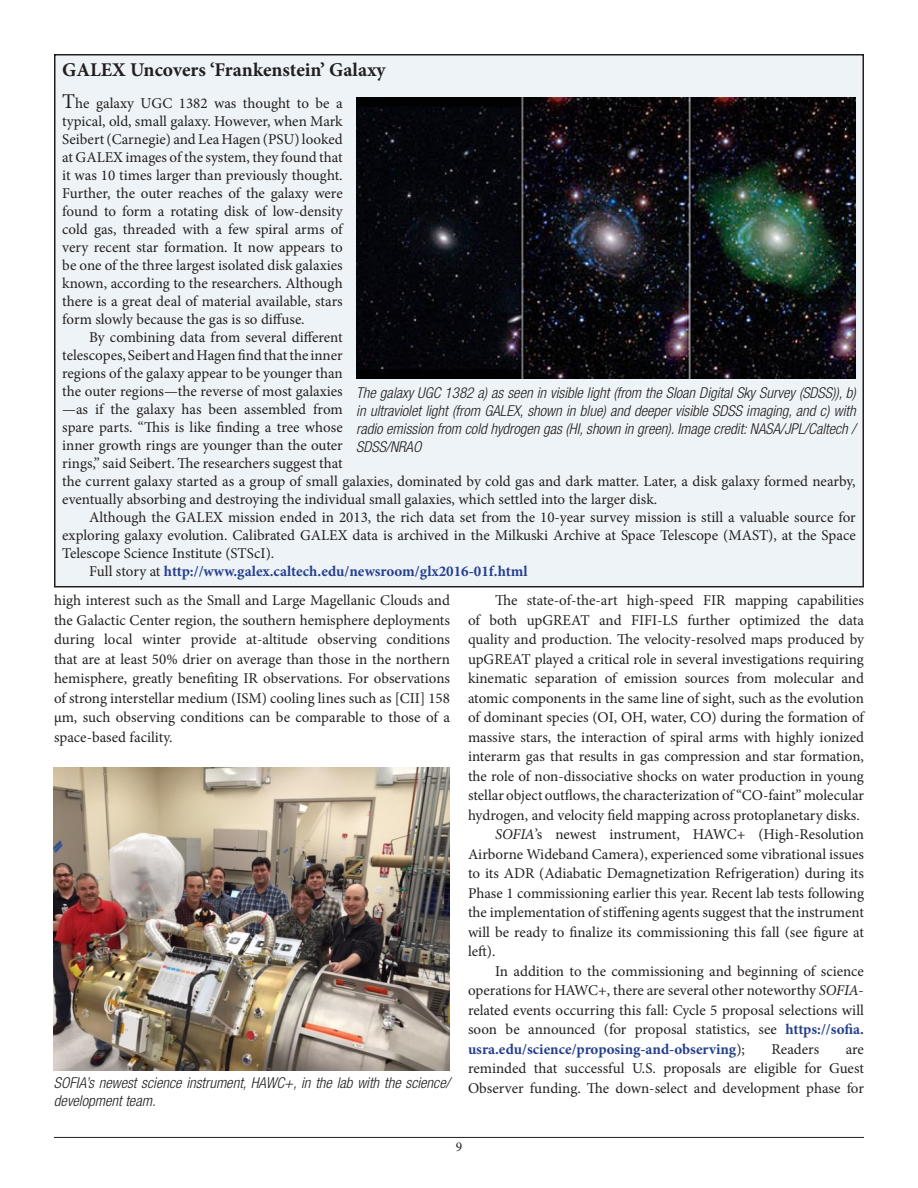
<style>
.page{position:relative;width:918px;height:1188px;background:#fff}
.page>*{position:absolute;margin:0;border:0;box-sizing:border-box;transform-origin:0 0}
.Highlight_Title{font:700 19.5px "Minion Pro";color:#231f20}
.Article_Text{font:15px/19.5px "Minion Pro";color:#231f20;text-align:justify}
.Highlight_Text{font:15px/18px "Minion Pro";color:#231f20}
.Highlight_Text_First{font:15px/18px "Minion Pro";color:#231f20;text-align:justify}
.Highlight_Caption{font:italic 300 condensed 15px/18px "Helvetica Neue LT Std";color:#231f20;text-align:justify}
.Highlight_Text-2{font:700 15px "Minion Pro";color:#253f8e}
.t1{font:13.5px "Minion Pro";color:#231f20}
.s1{font-size:21px}
.s2{font-weight:400;color:#231f20}
.s3{font-style:italic}
.s4{font-weight:700;color:#253f8e}
</style>
<div class="page">
<hr style="left:54px;top:1137px;width:810px;height:1px;background:#231f20">
<img style="left:54px;top:767px;width:396px;height:303px">
<div style="left:55px;top:55px;width:808px;height:532px;background:#edf3f6"></div>
<img style="left:356px;top:98px;width:500px;height:281px">
<p class="Highlight_Title" style="left:62px;top:56px;width:325px">GALEX Uncovers ‘Frankenstein’ Galaxy</p>
<p class="Highlight_Text_First" style="left:62px;top:94px;width:282px"><span class="s1">T</span>he galaxy UGC 1382 was thought to be a typical, old, small galaxy. However, when Mark Seibert (Carnegie) and Lea Hagen (PSU) looked at GALEX images of the system, they found that it was 10 times larger than previously thought.<br>Further, the outer reaches of the galaxy were found to form a rotating disk of low-density cold gas, threaded with a few spiral arms of very recent star formation. It now appears to be one of the three largest isolated disk galaxies known, according to the researchers. Although there is a great deal of material available, stars form slowly because the gas is so diffuse.</p>
<p class="Highlight_Text" style="left:62px;top:328px;width:795px;text-indent:27px">By combining data from several different<br>telescopes, Seibert and Hagen find that the inner<br>regions of the galaxy appear to be younger than<br>the outer regions—the reverse of most galaxies<br>—as if the galaxy has been assembled from<br>spare parts. “This is like finding a tree whose<br>inner growth rings are younger than the outer<br>rings,” said Seibert. The researchers suggest that<br>the current galaxy started as a group of small galaxies, dominated by cold gas and dark matter. Later, a disk galaxy formed nearby, eventually absorbing and destroying the individual small galaxies, which settled into the larger disk.</p>
<p class="Highlight_Text" style="left:62px;top:508px;width:795px;text-align:justify;text-indent:27px">Although the GALEX mission ended in 2013, the rich data set from the 10-year survey mission is still a valuable source for exploring galaxy evolution. Calibrated GALEX data is archived in the Milkuski Archive at Space Telescope (MAST), at the Space Telescope Science Institute (STScI).</p>
<p class="Highlight_Text-2" style="left:89px;top:561px;width:440px"><span class="s2">Full story at</span> http://www.galex.caltech.edu/newsroom/glx2016-01f.html</p>
<p class="Highlight_Caption" style="left:356px;top:384px;width:501px">The galaxy UGC 1382 a) as seen in visible light (from the Sloan Digital Sky Survey (SDSS)), b) in ultraviolet light (from GALEX, shown in blue) and deeper visible SDSS imaging, and c) with radio emission from cold hydrogen gas (HI, shown in green). Image credit: NASA/JPL/Caltech / SDSS/NRAO</p>
<p class="Article_Text" style="left:54px;top:591px;width:398px">high interest such as the Small and Large Magellanic Clouds and the Galactic Center region, the southern hemisphere deployments during local winter provide at-altitude observing conditions that are at least 50% drier on average than those in the northern hemisphere, greatly benefiting IR observations. For observations of strong interstellar medium (ISM) cooling lines such as [CII] 158 µm, such observing conditions can be comparable to those of a space-based facility.</p>
<p class="Highlight_Caption" style="left:54px;top:1074px;width:397px">SOFIA’s newest science instrument, HAWC+, in the lab with the science/ development team.</p>
<p class="Article_Text" style="left:468px;top:591px;width:398px;text-indent:27px">The state-of-the-art high-speed FIR mapping capabilities of both upGREAT and FIFI-LS further optimized the data quality and production. The velocity-resolved maps produced by upGREAT played a critical role in several investigations requiring kinematic separation of emission sources from molecular and atomic components in the same line of sight, such as the evolution of dominant species (OI, OH, water, CO) during the formation of massive stars, the interaction of spiral arms with highly ionized interarm gas that results in gas compression and star formation, the role of non-dissociative shocks on water production in young stellar object outflows, the characterization of “CO-faint” molecular hydrogen, and velocity field mapping across protoplanetary disks.</p>
<p class="Article_Text" style="left:468px;top:825px;width:398px;text-indent:27px"><span class="s3">SOFIA</span>’s newest instrument, HAWC+ (High-Resolution Airborne Wideband Camera), experienced some vibrational issues to its ADR (Adiabatic Demagnetization Refrigeration) during its Phase 1 commissioning earlier this year. Recent lab tests following the implementation of stiffening agents suggest that the instrument will be ready to finalize its commissioning this fall (see figure at left).</p>
<p class="Article_Text" style="left:468px;top:961px;width:398px;text-indent:27px">In addition to the commissioning and beginning of science operations for HAWC+, there are several other noteworthy <span class="s3">SOFIA&shy;</span>related events occurring this fall: Cycle 5 proposal selections will soon be announced (for proposal statistics, see <span class="s4">https://sofia. usra.edu/science/proposing-and-observing</span>);</p>
<p class="Article_Text" style="left:772px;top:1039px;width:49px">Readers</p>
<p class="Article_Text" style="left:468px;top:1039px;width:398px;text-indent:378px">are reminded that successful U.S. proposals are eligible for Guest Observer funding. The down-select and development phase for</p>
<p class="t1" style="left:456px;top:1138px;width:8px">9</p>
</div>
